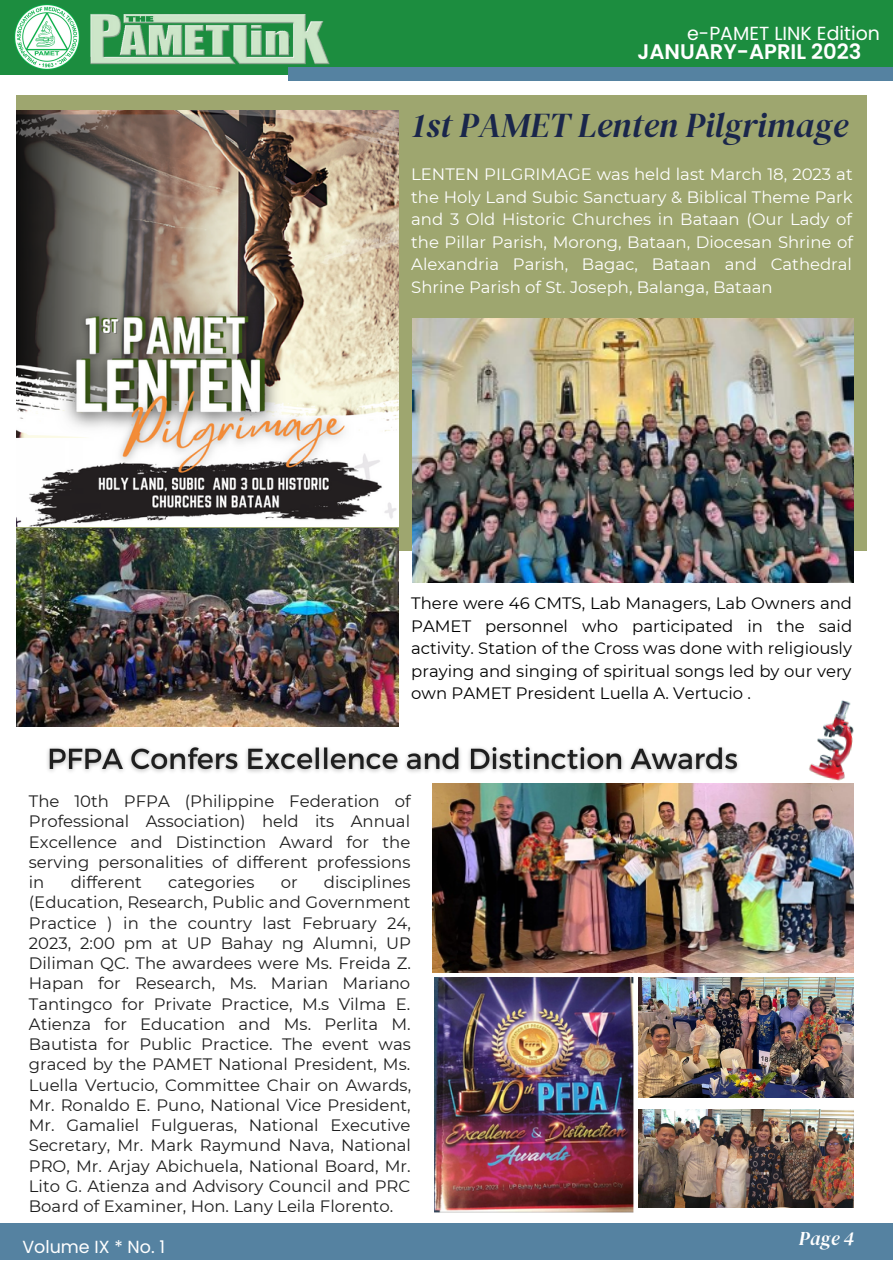
<style>
.page{position:relative;width:893px;height:1264px;background:#fff}
.page>*{position:absolute;margin:0;border:0;box-sizing:border-box;transform-origin:0 0}
.t1{font:italic 34.5px "DM Serif Display";color:#1a264b}
.t2{font:600 21.15px "Poppins";color:#fff}
.t3{font:italic 19.35px "DM Serif Display";color:#fff}
.t4{font:18.9px "Poppins";color:#fff}
.t5{font:17.55px "Poppins";color:#fff}
.t6{font:16.5px/20.2px "Montserrat";color:#1e1e1e;text-align:justify}
.t7{font:16.5px/22.5px "Montserrat";color:#fff;text-align:justify}
.t8{font:16.5px/22.5px "Montserrat";color:#000;text-align:justify}
</style>
<div class="page">
<div style="left:0;top:0;width:892px;height:74px;background:#1c8d3f"></div>
<img style="left:90px;top:14px;width:240px;height:51px">
<img style="left:14px;top:5px;width:65px;height:65px">
<div style="left:16px;top:96px;width:850px;height:455px;background:#9ea66f"></div>
<img style="left:16px;top:110px;width:382px;height:416px">
<img style="left:412px;top:318px;width:441px;height:264px">
<img style="left:16px;top:528px;width:382px;height:198px">
<img style="left:433px;top:783px;width:420px;height:189px">
<img style="left:434px;top:977px;width:199px;height:235px">
<img style="left:638px;top:977px;width:215px;height:120px">
<img style="left:638px;top:1109px;width:215px;height:98px">
<img style="left:47px;top:746px;width:692px;height:27px">
<div style="left:0;top:1223px;width:892px;height:36px;background:#5582a1"></div>
<div style="left:288px;top:67px;width:604px;height:14px;background:#5582a1"></div>
<img style="left:809px;top:700px;width:45px;height:81px">
<p class="t4" style="left:687px;top:20px;width:194px">e-PAMET LINK Edition</p>
<p class="t2" style="left:637px;top:37px;width:225px">JANUARY-APRIL 2023</p>
<p class="t1" style="left:412px;top:102px;width:437px">1st PAMET Lenten Pilgrimage</p>
<p class="t7" style="left:411px;top:163px;width:443px">LENTEN PILGRIMAGE was held last March 18, 2023 at the Holy Land Subic Sanctuary &amp; Biblical Theme Park and 3 Old Historic Churches in Bataan (Our Lady of the Pillar Parish, Morong, Bataan, Diocesan Shrine of Alexandria Parish, Bagac, Bataan and Cathedral Shrine Parish of St. Joseph, Balanga, Bataan</p>
<p class="t8" style="left:411px;top:592px;width:442px">There were 46 CMTS, Lab Managers, Lab Owners and PAMET personnel who participated in the said activity. Station of the Cross was done with religiously praying and singing of spiritual songs led by our very own PAMET President Luella A. Vertucio .</p>
<p class="t6" style="left:29px;top:791px;width:383px">The 10th PFPA (Philippine Federation of Professional Association) held its Annual Excellence and Distinction Award for the serving personalities of different professions in</p>
<p class="t6" style="left:71px;top:872px;width:73px">different</p>
<p class="t6" style="left:168px;top:872px;width:88px">categories</p>
<p class="t6" style="left:281px;top:872px;width:18px">or</p>
<p class="t6" style="left:29px;top:872px;width:384px;text-indent:295px">disciplines (Education, Research, Public and Government Practice ) in the country last February 24, 2023, 2:00 pm at UP Bahay ng Alumni, UP Diliman QC. The awardees were Ms. Freida Z.<br>Hapan for Research, Ms. Marian Mariano Tantingco for Private Practice, M.s Vilma E.<br>Atienza for Education and Ms. Perlita M.<br>Bautista for Public Practice. The event was graced by the PAMET National President, Ms.<br>Luella Vertucio, Committee Chair on Awards, Mr. Ronaldo E. Puno, National Vice President, Mr. Gamaliel Fulgueras, National Executive Secretary, Mr. Mark Raymund Nava, National PRO, Mr. Arjay Abichuela, National Board, Mr.<br>Lito G. Atienza and Advisory Council and PRC Board of Examiner, Hon. Lany Leila Florento.</p>
<p class="t5" style="left:22px;top:1234px;width:144px">Volume IX * No. 1</p>
<p class="t3" style="left:798px;top:1225px;width:57px">Page 4</p>
</div>
